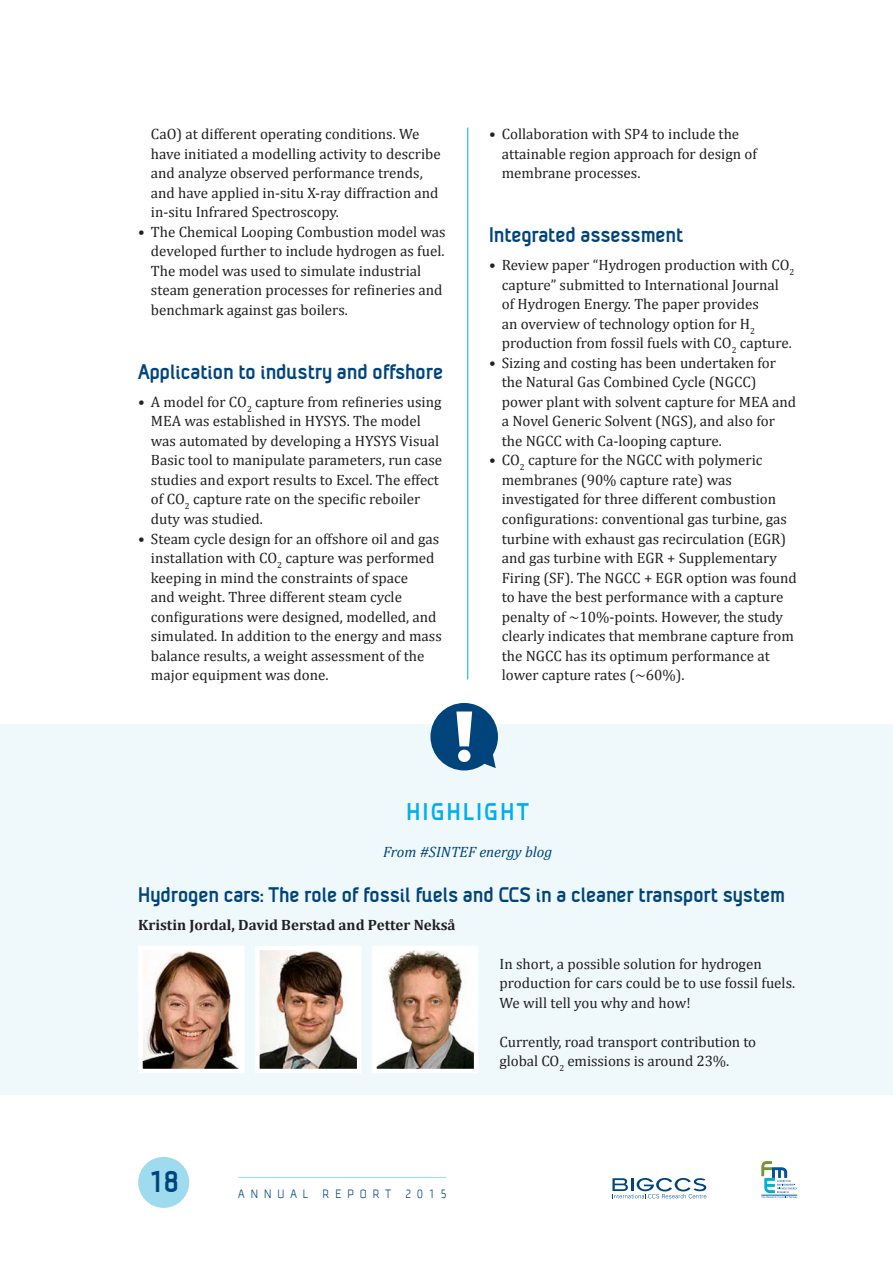
<style>
.page{position:relative;width:893px;height:1263px;background:#fff}
.page>*{position:absolute;margin:0;border:0;box-sizing:border-box;transform-origin:0 0}
.t1{font:700 30px "SINTEF";color:#00447b}
.t2{font:700 24px "SINTEF";letter-spacing:.1em;color:#00aeef}
.t3{font:700 21px "SINTEF";color:#00447b}
.t4{font:15px/19.5px "Cambria";color:#231f20}
.t5{font:700 15px "Cambria";color:#231f20}
.t6{font:italic 15px "Cambria";color:#00447b}
.t7{font:12px "SINTEF";letter-spacing:.5em;color:#00447b}
</style>
<div class="page">
<hr style="left:238px;top:1177px;width:208px;height:1px;background:#9edbee">
<svg style="left:612px;top:1178px;width:94px;height:20px"></svg>
<svg style="left:761px;top:1161px;width:36px;height:37px"></svg>
<hr style="left:761px;top:1195px;width:36px;height:1px;background:#015da2">
<div style="left:138px;top:1157px;width:51px;height:51px;background:#9edbee;border-radius:50%"></div>
<hr style="left:892px;top:128px;width:1px;height:967px;background:#eff9fc">
<div style="left:0;top:724px;width:893px;height:371px;background:#eff9fc"></div>
<svg style="left:430px;top:703px;width:68px;height:67px"></svg>
<img style="left:143px;top:951px;width:96px;height:117px">
<div style="left:138px;top:946px;width:106px;height:127px;border:4px solid #fff"></div>
<img style="left:260px;top:951px;width:96px;height:117px">
<div style="left:255px;top:946px;width:106px;height:127px;border:4px solid #fff"></div>
<img style="left:377px;top:951px;width:96px;height:117px">
<div style="left:372px;top:946px;width:106px;height:127px;border:4px solid #fff"></div>
<hr style="left:467px;top:128px;width:1px;height:551px;background:#00aeef">
<p class="t4" style="left:151px;top:124px;width:291px">CaO) at different operating conditions. We have initiated a modelling activity to describe and analyze observed performance trends, and have applied in-situ X-ray diffraction and in-situ Infrared Spectroscopy.</p>
<p class="t4" style="left:151px;top:222px;width:296px;text-indent:-13px">• The Chemical Looping Combustion model was developed further to include hydrogen as fuel.<br>The model was used to simulate industrial steam generation processes for refineries and benchmark against gas boilers.</p>
<h3 class="t3" style="left:138px;top:360px;width:306px">Application to industry and offshore</h3>
<p class="t4" style="left:151px;top:392px;width:293px;text-indent:-13px">• A model for CO<sub>2</sub> capture from refineries using MEA was established in HYSYS. The model was automated by developing a HYSYS Visual Basic tool to manipulate parameters, run case studies and export results to Excel. The effect of CO<sub>2</sub> capture rate on the specific -reboiler duty was studied.</p>
<p class="t4" style="left:151px;top:529px;width:292px;text-indent:-13px">• Steam cycle design for an offshore oil and gas installation with CO<sub>2</sub> capture was performed keeping in mind the constraints of space<br>and weight. Three different steam cycle configurations were designed, modelled, and simulated. In addition to the energy and mass balance results, a weight assessment of the major equipment was done.</p>
<p class="t4" style="left:502px;top:124px;width:257px;text-indent:-13px">• Collaboration with SP4 to include the attainable region approach for design of membrane processes.</p>
<h3 class="t3" style="left:489px;top:223px;width:196px">Integrated assessment</h3>
<p class="t4" style="left:502px;top:256px;width:294px;text-indent:-13px">• Review paper “Hydrogen production with CO<sub>2 </sub>capture” submitted to International -Journal of Hydrogen Energy. The paper provides<br>an overview of technology option for H<sub>2 </sub>production from fossil fuels with CO<sub>2</sub> capture.</p>
<p class="t4" style="left:502px;top:353px;width:296px;text-indent:-13px">• Sizing and costing has been undertaken for the Natural Gas Combined Cycle (NGCC) power plant with solvent capture for MEA and a Novel Generic Solvent (NGS), and also for the NGCC with Ca-looping capture.</p>
<p class="t4" style="left:502px;top:451px;width:297px;text-indent:-13px">• CO<sub>2</sub> capture for the NGCC with polymeric membranes (90% capture rate) was investigated for three different combustion configurations: conventional gas turbine, gas turbine with exhaust gas recirculation (EGR) and gas turbine with EGR + Supplementary Firing (SF). The NGCC + EGR option was found to have the best performance with a capture penalty of ~10%-points. However, the study clearly indicates that membrane capture from the NGCC has its optimum performance at lower capture rates (~60%).</p>
<h2 class="t2" style="left:407px;top:798px;width:124px">HIGHLIGHT</h2>
<p class="t6" style="left:383px;top:841px;width:171px">From #SINTEF energy blog</p>
<h3 class="t3" style="left:138px;top:882px;width:648px">Hydrogen cars: The role of fossil fuels and CCS in a cleaner transport system</h3>
<p class="t5" style="left:138px;top:914px;width:319px">Kristin Jordal, David Berstad and Petter Nekså</p>
<p class="t4" style="left:500px;top:954px;width:295px">In short, a possible solution for hydrogen production for cars could be to use fossil fuels.<br>We will tell you why and how!</p>
<p class="t4" style="left:500px;top:1032px;width:258px">Currently, road transport contribution to global CO<sub>2</sub> emissions is around 23%.</p>
<h1 class="t1" style="left:149px;top:1164px;width:31px">18</h1>
<p class="t7" style="left:238px;top:1187px;width:210px">ANNUAL REPORT 2015</p>
</div>
